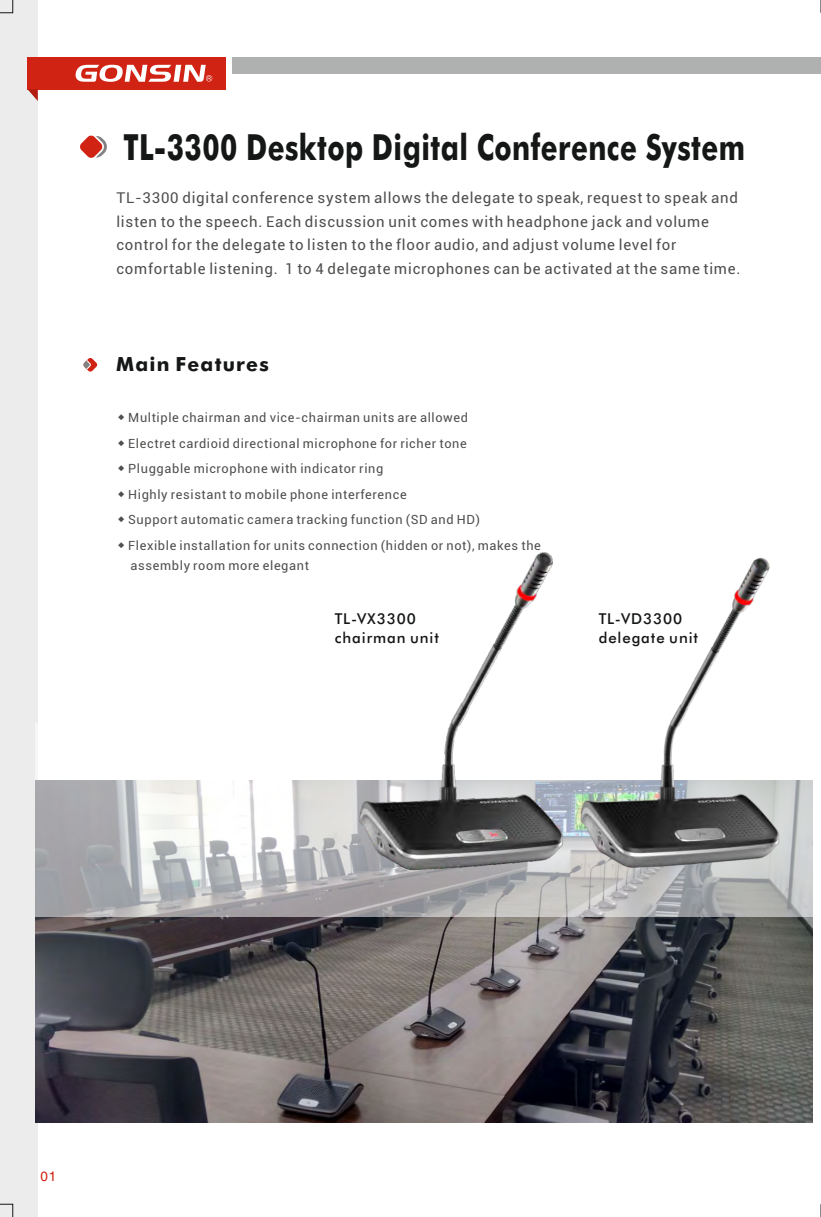
<style>
.page{position:relative;width:821px;height:1217px;background:#fff}
.page>*{position:absolute;margin:0;border:0;box-sizing:border-box;transform-origin:0 0}
.t1{font:700 36px "Futura BT";letter-spacing:.015em;color:#151616;scale:.77 1}
.t2{font:700 19.5px "Futura BT";letter-spacing:.06em;color:#151616}
.t3{font:15px/23.4px "Roboto";letter-spacing:.05em;color:#4e4e4d}
.t4{font:500 15px/19.2px "Futura BT";letter-spacing:.06em;color:#151616}
.t5{font:13.5px "Arial";color:#d02314}
.t6{font:12.75px/19.5px "Roboto";letter-spacing:.05em;color:#4e4e4d}
.s1{font-family:"Arial Unicode MS"}
</style>
<div class="page">
<svg style="left:83px;top:358px;width:14px;height:14px"></svg>
<div style="left:232px;top:57px;width:589px;height:16px;background:#afb0b0"></div>
<div style="left:0;top:0;width:38px;height:1216px;background:#ececec"></div>
<div style="left:28px;top:57px;width:198px;height:32px;background:#d02314"></div>
<svg style="left:75px;top:64px;width:138px;height:18px"></svg>
<svg style="left:28px;top:89px;width:10px;height:12px"></svg>
<svg style="left:0;top:0;width:14px;height:14px"></svg>
<svg style="left:0;top:1203px;width:14px;height:13px"></svg>
<svg style="left:820px;top:0;width:1px;height:13px"></svg>
<svg style="left:820px;top:1204px;width:1px;height:12px"></svg>
<img style="left:35px;top:916px;width:777px;height:205px">
<div style="left:35px;top:723px;width:786px;height:193px;background:#fff;opacity:.53"></div>
<img style="left:321px;top:552px;width:289px;height:343px">
<img style="left:543px;top:552px;width:278px;height:340px">
<svg style="left:80px;top:135px;width:27px;height:23px"></svg>
<h1 class="t1" style="left:123px;top:133px;width:808px">TL-3300 Desktop Digital Conference System</h1>
<p class="t3" style="left:116px;top:188px;width:625px">TL-3300 digital conference system allows the delegate to speak, request to speak and listen to the speech. Each discussion unit comes with headphone jack and volume control for the delegate to listen to the floor audio, and adjust volume level for comfortable listening. 1 to 4 delegate microphones can be activated at the same time.</p>
<h2 class="t2" style="left:116px;top:356px;width:154px">Main Features</h2>
<p class="t6" style="left:117px;top:409px;width:352px"><span class="s1">◆</span> Multiple chairman and vice-chairman units are allowed</p>
<p class="t6" style="left:117px;top:434px;width:351px"><span class="s1">◆</span> Electret cardioid directional microphone for richer tone</p>
<p class="t6" style="left:117px;top:460px;width:267px"><span class="s1">◆</span> Pluggable microphone with indicator ring</p>
<p class="t6" style="left:117px;top:486px;width:291px"><span class="s1">◆</span> Highly resistant to mobile phone interference</p>
<p class="t6" style="left:117px;top:511px;width:364px"><span class="s1">◆</span> Support automatic camera tracking function (SD and HD)</p>
<p class="t6" style="left:131px;top:537px;width:412px;text-indent:-13px"><span class="s1">◆</span> Flexible installation for units connection (hidden or not), makes the assembly room more elegant</p>
<p class="t4" style="left:335px;top:610px;width:106px">TL-VX3300 chairman unit</p>
<p class="t4" style="left:598px;top:610px;width:101px">TL-VD3300 delegate unit</p>
<p class="t5" style="left:41px;top:1170px;width:17px">01</p>
</div>
